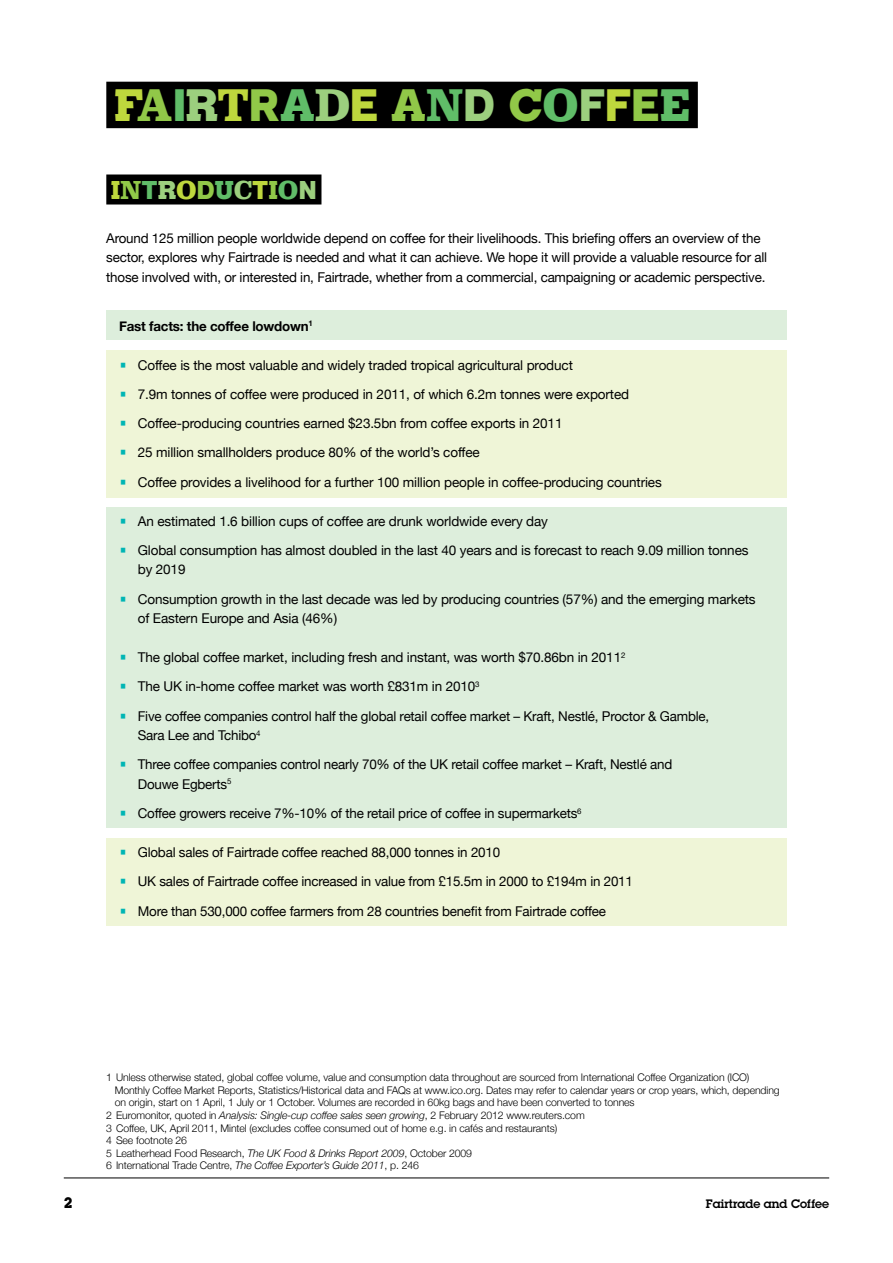
<style>
.page{position:relative;width:893px;height:1263px;background:#fff}
.page>*{position:absolute;margin:0;border:0;box-sizing:border-box;transform-origin:0 0}
.t1{font:47.55px "Fairtrade 3";color:#91c848}
.t2{font:27px "Fairtrade 1";color:#bed73d}
.t3{font:700 15px "Lubalin Graph Std";color:#000}
.t4{font:13.5px/19.5px "Helvetica Neue";letter-spacing:-.015em;color:#000}
.t5{font:700 13.5px "Helvetica Neue";letter-spacing:-.015em;color:#000}
.t6{font:600 12px "Lubalin Graph Std";color:#000}
.t7{font:300 10.5px "Helvetica Neue";letter-spacing:-.01em;color:#000}
.s1{font-family:"Fairtrade 1";color:#bed73d}
.s2{font-family:"Fairtrade 2"}
.s3{color:#60bd68}
.s4{font-family:"Fairtrade 1";color:#9ccf7e}
.s5{font-family:"Fairtrade 2";color:#bed73d}
.s6{font-family:"Fairtrade 1";color:#60bd68}
.s7{font-family:"Fairtrade 2";color:#9ccf7e}
.s8{color:#bed73d}
.s9{font-family:"Fairtrade 1"}
.s10{font-family:"Fairtrade 2";color:#60bd68}
.s11{color:#9ccf7e}
.s12{font-family:"Fairtrade 2";color:#91c848}
.s13{font-family:"Fairtrade 3";color:#60bd68}
.s14{font-family:"Fairtrade 3";color:#91c848}
.s15{font-family:"Fairtrade 3"}
.s16{color:#91c848}
.s17{font-family:"Fairtrade 3";color:#9ccf7e}
.s18{font-family:"Lubalin Graph Std";font-weight:600;color:#00b5b4}
.s19{font-style:italic}
</style>
<div class="page">
<div style="left:106px;top:350px;width:681px;height:147px;background:#eff5d7"></div>
<div style="left:106px;top:507px;width:681px;height:320px;background:#ddeedc"></div>
<div style="left:106px;top:838px;width:681px;height:87px;background:#eff5d7"></div>
<div style="left:106px;top:311px;width:681px;height:29px;background:#ddeedc"></div>
<div style="left:106px;top:82px;width:592px;height:46px;background:#000"></div>
<div style="left:106px;top:174px;width:215px;height:30px;background:#000"></div>
<hr style="left:64px;top:1177px;width:765px;height:1px;background:#000">
<h1 class="t1" style="left:114px;top:78px;width:577px"><span class="s1">F</span><span class="s2">A</span><span class="s3">I</span><span class="s4">R</span><span class="s5">T</span>R<span class="s6">A</span><span class="s7">D</span><span class="s8">E</span> <span class="s9">A</span><span class="s10">N</span><span class="s11">D</span> <span class="s9">C</span><span class="s10">o</span><span class="s11">f</span><span class="s8">f</span>e<span class="s6">e</span></h1>
<h2 class="t2" style="left:111px;top:174px;width:208px">i<span class="s12">N</span><span class="s13">T</span><span class="s11">R</span><span class="s2">O</span><span class="s14">D</span><span class="s3">U</span><span class="s7">C</span><span class="s15">T</span><span class="s16">I</span><span class="s10">O</span><span class="s17">N</span></h2>
<p class="t4" style="left:106px;top:228px;width:662px">Around 125 million people worldwide depend on coffee for their livelihoods. This briefing offers an overview of the sector, explores why Fairtrade is needed and what it can achieve. We hope it will provide a valuable resource for all those involved with, or interested in, Fairtrade, whether from a commercial, campaigning or academic perspective.</p>
<p class="t5" style="left:119px;top:317px;width:195px">Fast facts: the coffee lowdown<sup>1</sup></p>
<p class="t4" style="left:119px;top:355px;width:455px"><span class="s18">•</span> Coffee is the most valuable and widely traded tropical agricultural product</p>
<p class="t4" style="left:119px;top:384px;width:512px"><span class="s18">•</span> 7.9m tonnes of coffee were produced in 2011, of which 6.2m tonnes were exported</p>
<p class="t4" style="left:119px;top:413px;width:445px"><span class="s18">•</span> Coffee-producing countries earned $23.5bn from coffee exports in 2011</p>
<p class="t4" style="left:119px;top:443px;width:362px"><span class="s18">•</span> 25 million smallholders produce 80% of the world’s coffee</p>
<p class="t4" style="left:119px;top:472px;width:544px"><span class="s18">•</span> Coffee provides a livelihood for a further 100 million people in coffee-producing countries</p>
<p class="t4" style="left:119px;top:511px;width:430px"><span class="s18">•</span> An estimated 1.6 billion cups of coffee are drunk worldwide every day</p>
<p class="t4" style="left:138px;top:540px;width:612px;text-indent:-19px"><span class="s18">•</span> Global consumption has almost doubled in the last 40 years and is forecast to reach 9.09 million tonnes by 2019</p>
<p class="t4" style="left:138px;top:589px;width:619px;text-indent:-19px"><span class="s18">•</span> Consumption growth in the last decade was led by producing countries (57%) and the emerging markets of Eastern Europe and Asia (46%)</p>
<p class="t4" style="left:119px;top:647px;width:508px"><span class="s18">•</span> The global coffee market, including fresh and instant, was worth $70.86bn in 2011<sup>2</sup></p>
<p class="t4" style="left:119px;top:677px;width:362px"><span class="s18">•</span> The UK in-home coffee market was worth £831m in 2010<sup>3</sup></p>
<p class="t4" style="left:138px;top:706px;width:573px;text-indent:-19px"><span class="s18">•</span> Five coffee companies control half the global retail coffee market – Kraft, Nestlé, Proctor &amp; Gamble,<br>Sara Lee and Tchibo<sup>4</sup></p>
<p class="t4" style="left:138px;top:755px;width:536px;text-indent:-19px"><span class="s18">•</span> Three coffee companies control nearly 70% of the UK retail coffee market – Kraft, Nestlé and<br>Douwe Egberts<sup>5</sup></p>
<p class="t4" style="left:119px;top:803px;width:464px"><span class="s18">•</span> Coffee growers receive 7%-10% of the retail price of coffee in supermarkets<sup>6</sup></p>
<p class="t4" style="left:119px;top:842px;width:383px"><span class="s18">•</span> Global sales of Fairtrade coffee reached 88,000 tonnes in 2010</p>
<p class="t4" style="left:119px;top:872px;width:515px"><span class="s18">•</span> UK sales of Fairtrade coffee increased in value from £15.5m in 2000 to £194m in 2011</p>
<p class="t4" style="left:119px;top:901px;width:488px"><span class="s18">•</span> More than 530,000 coffee farmers from 28 countries benefit from Fairtrade coffee</p>
<p class="t7" style="left:106px;top:1071px;width:645px">1 Unless otherwise stated, global coffee volume, value and consumption data throughout are sourced from International Coffee Organization (ICO)</p>
<p class="t7" style="left:115px;top:1084px;width:666px">Monthly Coffee Market Reports, Statistics/Historical data and FAQs at www.ico.org. Dates may refer to calendar years or crop years, which, depending</p>
<p class="t7" style="left:115px;top:1096px;width:521px">on origin, start on 1 April, 1 July or 1 October. Volumes are recorded in 60kg bags and have been converted to tonnes</p>
<p class="t7" style="left:106px;top:1109px;width:480px">2 Euromonitor, quoted in <span class="s19">Analysis: Single-cup coffee sales seen growing</span>, 2 February 2012 www.reuters.com</p>
<p class="t7" style="left:106px;top:1121px;width:452px">3 Coffee, UK, April 2011, Mintel (excludes coffee consumed out of home e.g. in cafés and restaurants)</p>
<p class="t7" style="left:106px;top:1134px;width:82px">4 See footnote 26</p>
<p class="t7" style="left:106px;top:1147px;width:367px">5 Leatherhead Food Research, <span class="s19">The UK Food &amp; Drinks Report 2009</span>, October 2009</p>
<p class="t7" style="left:106px;top:1159px;width:314px">6 International Trade Centre, <span class="s19">The Coffee Exporter’s Guide 2011</span>, p. 246</p>
<p class="t3" style="left:64px;top:1193px;width:11px">2</p>
<p class="t6" style="left:706px;top:1196px;width:125px">Fairtrade and Coffee</p>
</div>
